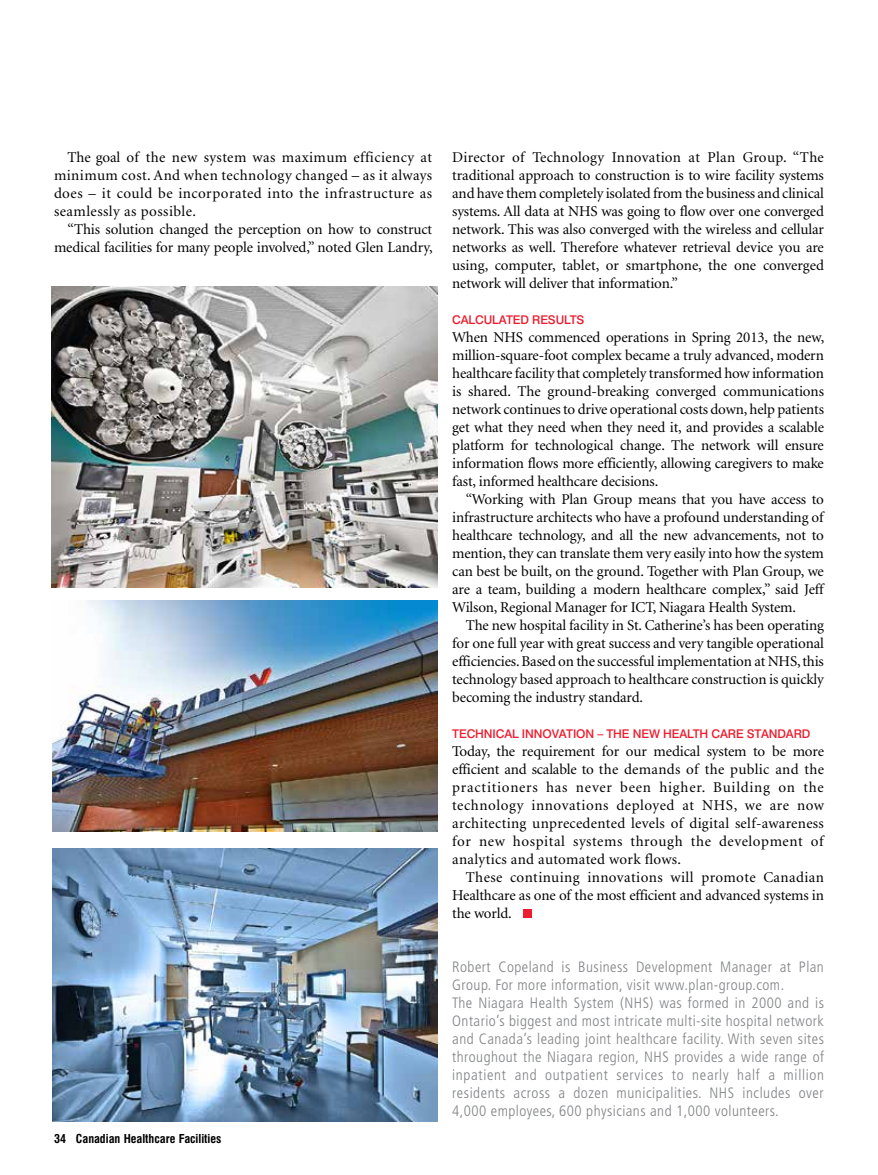
<style>
.page{position:relative;width:878px;height:1175px;background:#fff}
.page>*{position:absolute;margin:0;border:0;box-sizing:border-box;transform-origin:0 0}
.t1{font:15px/18px "Minion";letter-spacing:-.01em;color:#000;text-align:justify}
.t2{font:300 condensed 15px/18px "Frutiger";letter-spacing:.03em;color:#808285}
.t3{font:500 12px "Swiss 721 BT";letter-spacing:-.01em;color:#ed1c2e}
.t4{font:700 condensed 12px "Swiss 721 BT";color:#000}
</style>
<div class="page">
<div style="left:523px;top:909px;width:9px;height:9px;background:#ed1c2e"></div>
<img style="left:53px;top:848px;width:384px;height:273px">
<img style="left:52px;top:286px;width:385px;height:301px">
<img style="left:53px;top:600px;width:384px;height:231px">
<p class="t1" style="left:54px;top:149px;width:380px;text-indent:14px">The goal of the new system was maximum efficiency at minimum cost. And when technology changed – as it always does – it could be incorporated into the infrastructure as seamlessly as possible.</p>
<p class="t1" style="left:54px;top:221px;width:380px;text-align:right">“This solution changed the perception on how to construct medical facilities for many people involved,” noted Glen Landry,</p>
<p class="t4" style="left:54px;top:1131px;width:169px">34 Canadian Healthcare Facilities</p>
<p class="t1" style="left:452px;top:149px;width:373px">Director of Technology Innovation at Plan Group. “The traditional approach to construction is to wire facility systems and have them completely isolated from the business and clinical systems. All data at NHS was going to flow over one converged network. This was also converged with the wireless and cellular networks as well. Therefore whatever retrieval device you are using, computer, tablet, or smartphone, the one converged network will deliver that information.”</p>
<p class="t3" style="left:452px;top:312px;width:134px">CALCULATED RESULTS</p>
<p class="t1" style="left:452px;top:329px;width:373px">When NHS commenced operations in Spring 2013, the new, million-square-foot complex became a truly advanced, modern healthcare facility that completely transformed how information is shared. The ground-breaking converged communications network continues to drive operational costs down, help patients get what they need when they need it, and provides a scalable platform for technological change. The network will ensure information flows more efficiently, allowing caregivers to make fast, informed healthcare decisions.</p>
<p class="t1" style="left:452px;top:491px;width:373px;text-indent:14px">“Working with Plan Group means that you have access to infrastructure architects who have a profound understanding of healthcare technology, and all the new advancements, not to mention, they can translate them very easily into how the system can best be built, on the ground. Together with Plan Group, we are a team, building a modern healthcare complex,” said Jeff Wilson, Regional Manager for ICT, Niagara Health System.</p>
<p class="t1" style="left:452px;top:617px;width:373px;text-indent:14px">The new hospital facility in St. Catherine’s has been operating for one full year with great success and very tangible operational efficiencies. Based on the successful implementation at NHS, this technology based approach to healthcare construction is quickly becoming the industry standard.</p>
<p class="t3" style="left:452px;top:726px;width:359px">TECHNICAL INNOVATION – THE NEW HEALTH CARE STANDARD</p>
<p class="t1" style="left:452px;top:743px;width:373px">Today, the requirement for our medical system to be more efficient and scalable to the demands of the public and the practitioners has never been higher. Building on the technology innovations deployed at NHS, we are now architecting unprecedented levels of digital self-awareness for new hospital systems through the development of analytics and automated work flows.</p>
<p class="t1" style="left:452px;top:869px;width:373px;text-indent:14px">These continuing innovations will promote Canadian Healthcare as one of the most efficient and advanced systems in the world.</p>
<p class="t2" style="left:452px;top:958px;width:373px">Robert Copeland is Business Development Manager at Plan Group. For more information, visit www.plan-group.com.<br>The Niagara Health System (NHS) was formed in 2000 and is Ontario’s biggest and most intricate multi-site hospital network and Canada’s leading joint healthcare facility. With seven sites throughout the Niagara region, NHS provides a wide range of inpatient and outpatient services to nearly half a million residents across a dozen municipalities. NHS includes over 4,000 employees, 600 physicians and 1,000 volunteers.</p>
</div>
